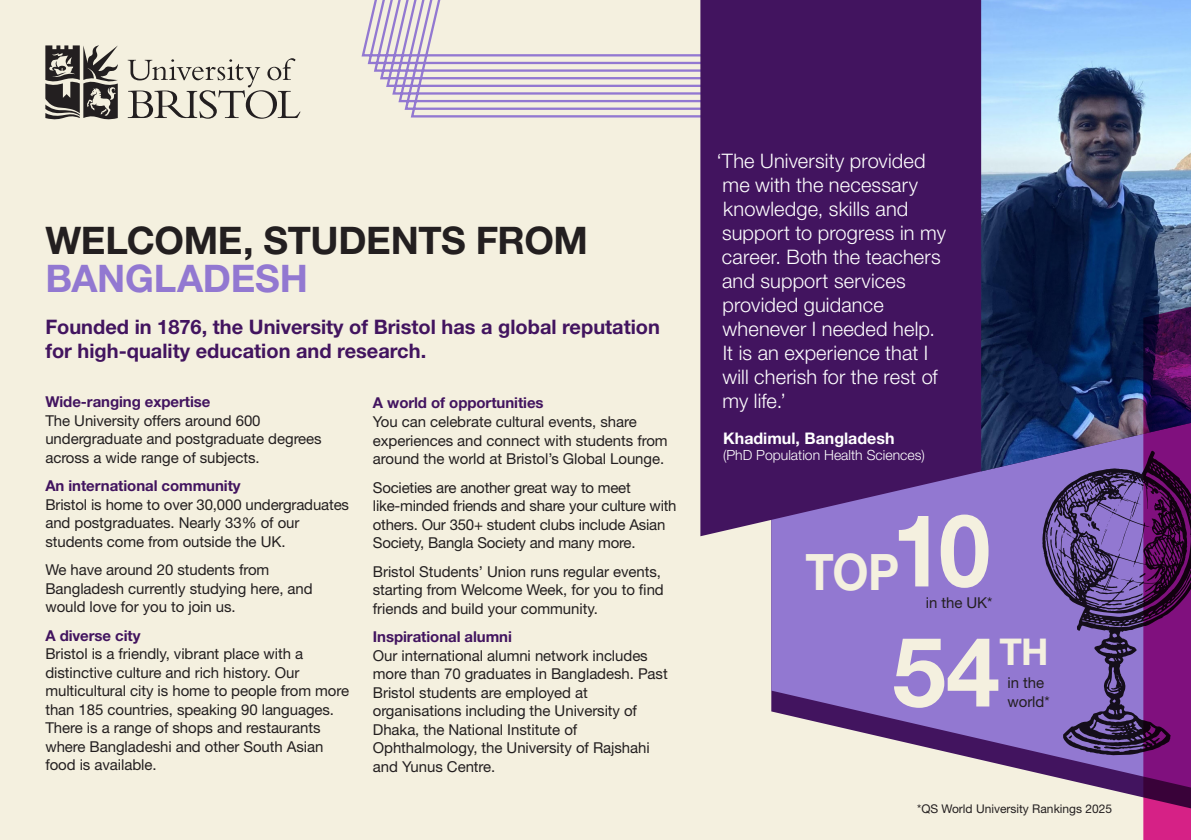
<style>
.page{position:relative;width:1191px;height:840px;background:#fff}
.page>*{position:absolute;margin:0;border:0;box-sizing:border-box;transform-origin:0 0}
.Page_Heading{font:700 100.6px "Helvetica Neue LT Std";color:#f4f0df;scale:.92 1}
.Page_Heading-2{font:700 96.8px "Helvetica Neue LT Std";color:#f4f0df}
.Page_Heading-3{font:700 50.2px "Helvetica Neue LT Std";color:#f4f0df;scale:.92 1}
.Page_Heading-4{font:700 38px/38px "Helvetica Neue LT Std";letter-spacing:-.01em;color:#231f20}
.Page_Heading-5{font:700 37px "Helvetica Neue LT Std";color:#f4f0df}
.Student_Quote{font:300 20px/24px "Helvetica Neue LT Std";letter-spacing:.005em;color:#fff}
.Body_Copy{font:700 20px/24px "Helvetica Neue LT Std";color:#42145f}
.Student_Name_and_Course{font:700 16px "Helvetica Neue LT Std";color:#fff}
.Body_Copy-2{font:15px/18.4px "Helvetica Neue LT Std";letter-spacing:-.005em;color:#231f20}
.Subheading{font:700 15px "Helvetica Neue LT Std";letter-spacing:-.005em;color:#42145f}
.Student_Name_and_Course-2{font:300 14px "Helvetica Neue LT Std";color:#fff}
.Captions{font:12px "Helvetica Neue LT Std";color:#231f20}
.s1{color:#9278d1}
</style>
<div class="page">
<div style="left:0;top:0;width:1191px;height:839px;background:#f4f0df"></div>
<svg style="left:128px;top:58px;width:172px;height:61px"></svg>
<svg style="left:45px;top:45px;width:73px;height:74px"></svg>
<svg style="left:771px;top:536px;width:271px;height:238px;background:#977fc8"></svg>
<svg style="left:361px;top:0;width:339px;height:118px"></svg>
<svg style="left:700px;top:0;width:342px;height:536px;background:#481c68"></svg>
<img style="left:981px;top:0;width:210px;height:471px">
<svg style="left:1042px;top:302px;width:149px;height:537px;background:#624381"></svg>
<p class="Student_Quote" style="left:716px;top:148px;width:231px">‘The University provided me with the necessary knowledge, skills and support to progress in my career. Both the teachers and support services provided guidance whenever I needed help.<br>It is an experience that I will cherish for the rest of my life.’</p>
<p class="Student_Name_and_Course" style="left:723px;top:428px;width:173px">Khadimul, Bangladesh</p>
<p class="Student_Name_and_Course-2" style="left:723px;top:446px;width:203px">(PhD Population Health Sciences)</p>
<p class="Page_Heading-4" style="left:45px;top:220px;width:544px">WELCOME, STUDENTS FROM<br><span class="s1">BANGLADESH</span></p>
<p class="Body_Copy" style="left:45px;top:314px;width:616px">Founded in 1876, the University of Bristol has a global reputation for high-quality education and research.</p>
<p class="Subheading" style="left:45px;top:392px;width:167px">Wide-ranging expertise</p>
<p class="Body_Copy-2" style="left:45px;top:410px;width:278px">The University offers around 600 undergraduate and postgraduate degrees across a wide range of subjects.</p>
<p class="Subheading" style="left:45px;top:476px;width:197px">An international community</p>
<p class="Body_Copy-2" style="left:45px;top:494px;width:305px">Bristol is home to over 30,000 undergraduates and postgraduates. Nearly 33% of our students come from outside the UK.</p>
<p class="Body_Copy-2" style="left:45px;top:560px;width:269px">We have around 20 students from<br>Bangladesh currently studying here, and would love for you to join us.</p>
<p class="Subheading" style="left:45px;top:625px;width:97px">A diverse city</p>
<p class="Body_Copy-2" style="left:45px;top:644px;width:305px">Bristol is a friendly, vibrant place with a distinctive culture and rich history. Our multicultural city is home to people from more than 185 countries, speaking 90 languages.<br>There is a range of shops and restaurants where Bangladeshi and other South Asian food is available.</p>
<p class="Subheading" style="left:373px;top:393px;width:172px">A world of opportunities</p>
<p class="Body_Copy-2" style="left:373px;top:412px;width:296px">You can celebrate cultural events, share experiences and connect with students from around the world at Bristol’s Global Lounge.</p>
<p class="Body_Copy-2" style="left:373px;top:477px;width:305px">Societies are another great way to meet like-minded friends and share your culture with others. Our 350+ student clubs include Asian Society, Bangla Society and many more.</p>
<p class="Body_Copy-2" style="left:373px;top:561px;width:292px">Bristol Students’ Union runs regular events, starting from Welcome Week, for you to find friends and build your community.</p>
<p class="Subheading" style="left:373px;top:627px;width:141px">Inspirational alumni</p>
<p class="Body_Copy-2" style="left:373px;top:645px;width:296px">Our international alumni network includes more than 70 graduates in Bangladesh. Past Bristol students are employed at organisations including the University of Dhaka, the National Institute of Ophthalmology, the University of Rajshahi and Yunus Centre.</p>
<p class="Page_Heading-2" style="left:892px;top:612px;width:109px">54</p>
<p class="Page_Heading-5" style="left:999px;top:628px;width:51px">TH</p>
<p class="Captions" style="left:917px;top:800px;width:196px">*QS World University Rankings 2025</p>
<p class="Page_Heading" style="left:892px;top:488px;width:109px">10</p>
<p class="Body_Copy-2" style="left:926px;top:592px;width:68px">in the UK*</p>
<p class="Page_Heading-3" style="left:805px;top:541px;width:103px">TOP</p>
<p class="Body_Copy-2" style="left:1007px;top:673px;width:44px">in the world*</p>
</div>
